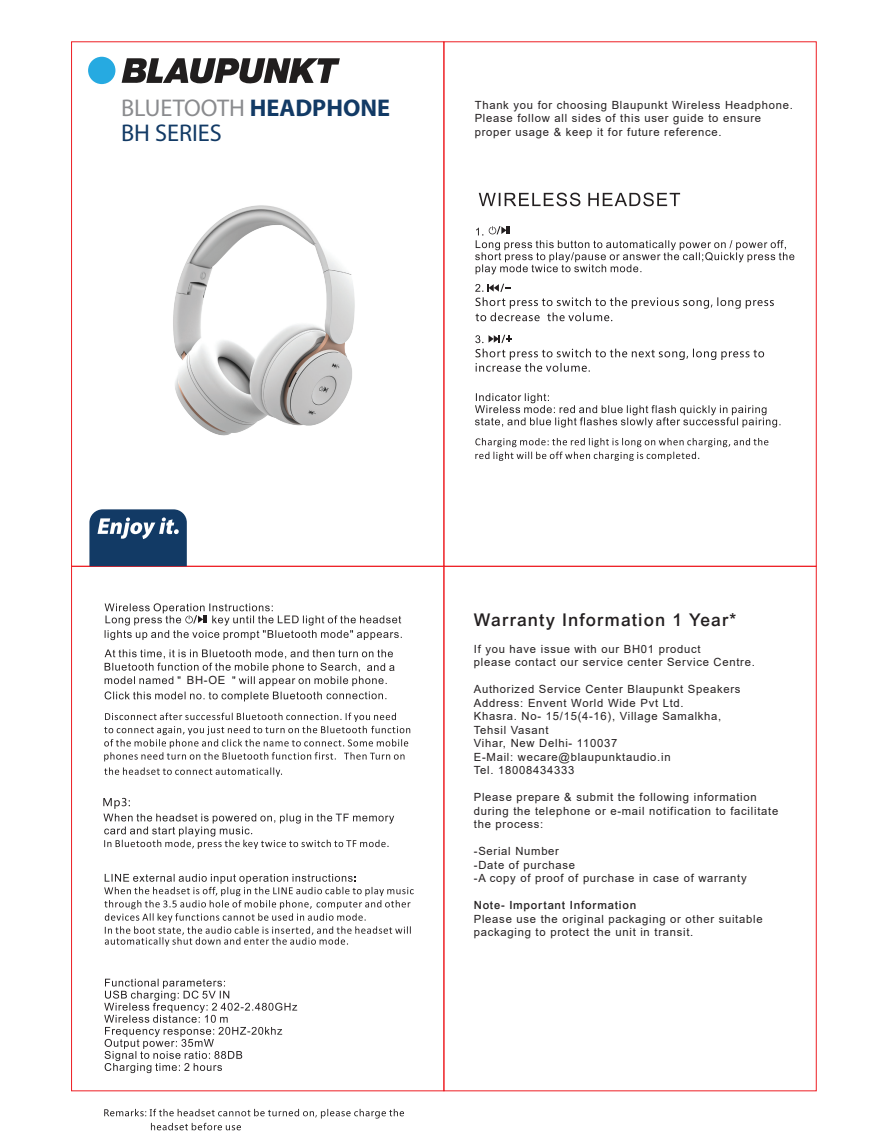
<style>
.page{position:relative;width:887px;height:1134px;background:#fff}
.page>*{position:absolute;margin:0;border:0;box-sizing:border-box;transform-origin:0 0}
.t1{font:24.25px/24.8px "Myriad Pro";color:#8a8b8e}
.t2{font:500 17.5px "Arial";letter-spacing:.065em;color:#231f20}
.t3{font:11.25px/13.5px "Arial";letter-spacing:.065em;color:#231f20}
.t4{font:500 11.25px "Arial";letter-spacing:.065em;color:#231f20}
.s1{font-weight:700;color:#123a65}
.s2{color:#123a65}
</style>
<div class="page">
<svg style="left:478px;top:193px;width:202px;height:13px"></svg>
<svg style="left:475px;top:393px;width:305px;height:34px"></svg>
<svg style="left:475px;top:438px;width:293px;height:23px"></svg>
<svg style="left:475px;top:349px;width:288px;height:23px"></svg>
<svg style="left:475px;top:335px;width:36px;height:8px"></svg>
<svg style="left:475px;top:226px;width:319px;height:48px"></svg>
<svg style="left:475px;top:284px;width:298px;height:37px"></svg>
<svg style="left:104px;top:874px;width:309px;height:72px"></svg>
<svg style="left:104px;top:979px;width:193px;height:94px"></svg>
<svg style="left:104px;top:1109px;width:300px;height:21px"></svg>
<svg style="left:104px;top:767px;width:178px;height:10px"></svg>
<svg style="left:104px;top:712px;width:306px;height:49px"></svg>
<svg style="left:103px;top:798px;width:291px;height:51px"></svg>
<div style="left:88px;top:57px;width:27px;height:27px;background:#26aae1;border-radius:50%"></div>
<svg style="left:122px;top:58px;width:218px;height:26px"></svg>
<img style="left:173px;top:205px;width:182px;height:231px">
<svg style="left:89px;top:509px;width:98px;height:57px;background:#32557a"></svg>
<svg style="left:105px;top:649px;width:289px;height:52px"></svg>
<svg style="left:105px;top:603px;width:297px;height:37px"></svg>
<h1 class="t1" style="left:121px;top:95px;width:270px">BLUETOOTH <span class="s1">HEADPHONE<br></span><span class="s2">BH SERIES</span></h1>
<p class="t3" style="left:474px;top:98px;width:320px">Thank you for choosing Blaupunkt Wireless Headphone.<br>Please follow all sides of this user guide to ensure proper usage &amp; keep it for future reference.</p>
<p class="t3" style="left:187px;top:673px;width:40px">BH-OE</p>
<h2 class="t2" style="left:473px;top:609px;width:264px">Warranty Information 1 Year*</h2>
<p class="t3" style="left:473px;top:642px;width:282px">If you have issue with our BH01 product<br>please contact our service center Service Centre.</p>
<p class="t3" style="left:473px;top:682px;width:268px">Authorized Service Center Blaupunkt Speakers<br>Address: Envent World Wide Pvt Ltd.<br>Khasra. No- 15/15(4-16), Village Samalkha,<br>Tehsil Vasant<br>Vihar, New Delhi- 110037<br>E-Mail: wecare@blaupunktaudio.in<br>Tel. 18008434333</p>
<p class="t3" style="left:473px;top:790px;width:306px">Please prepare &amp; submit the following information during the telephone or e-mail notification to facilitate the process:</p>
<p class="t3" style="left:473px;top:844px;width:274px">-Serial Number<br>-Date of purchase<br>-A copy of proof of purchase in case of warranty</p>
<p class="t4" style="left:473px;top:899px;width:164px">Note- Important Information</p>
<p class="t3" style="left:473px;top:912px;width:290px">Please use the original packaging or other suitable packaging to protect the unit in transit.</p>
</div>
